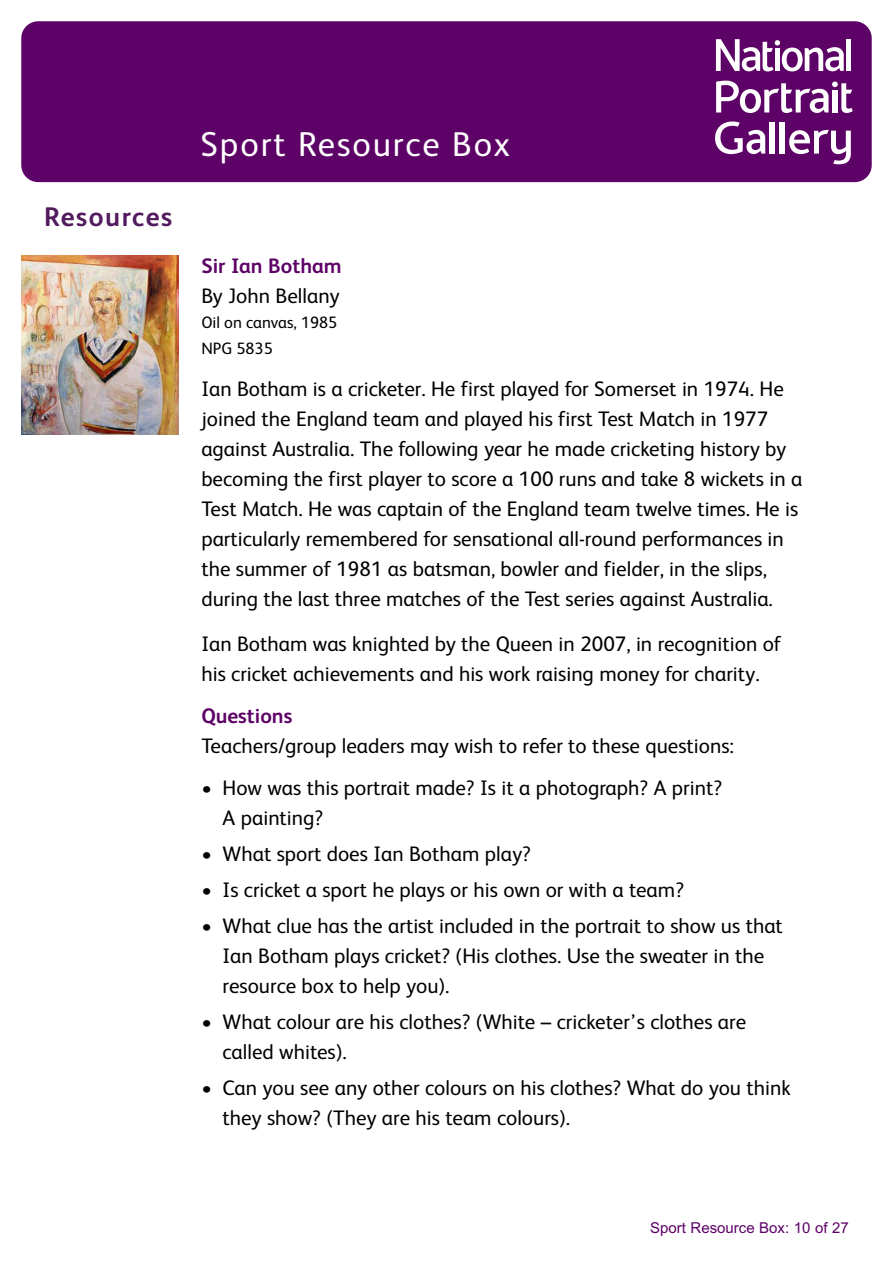
<style>
.page{position:relative;width:893px;height:1263px;background:#fff}
.page>*{position:absolute;margin:0;border:0;box-sizing:border-box;transform-origin:0 0}
.t1{font:34.5px "FS Albert";letter-spacing:.055em;color:#fff}
.t2{font:700 27px "FS Albert";letter-spacing:.055em;color:#521a5f}
.t3{font:21px/30px "FS Albert";color:#000}
.t4{font:700 21px "FS Albert";color:#5d0266}
.t5{font:16.5px/25.5px "FS Albert";color:#000}
.t6{font:15px "Arial";color:#5d0266}
</style>
<div class="page">
<div style="left:21px;top:21px;width:851px;height:161px;background:#5d0266;border-radius:17px"></div>
<svg style="left:789px;top:130px;width:62px;height:34px"></svg>
<div style="left:770px;top:122px;width:5px;height:32px;background:#fff"></div>
<div style="left:780px;top:122px;width:5px;height:32px;background:#fff"></div>
<svg style="left:715px;top:121px;width:50px;height:33px"></svg>
<div style="left:846px;top:39px;width:5px;height:32px;background:#fff"></div>
<svg style="left:716px;top:39px;width:128px;height:32px"></svg>
<svg style="left:716px;top:81px;width:137px;height:32px"></svg>
<img style="left:21px;top:256px;width:158px;height:179px">
<p class="t2" style="left:44px;top:208px;width:130px">Resources</p>
<h1 class="t1" style="left:200px;top:132px;width:311px">Sport Resource Box</h1>
<p class="t4" style="left:201px;top:258px;width:142px">Sir Ian Botham</p>
<p class="t3" style="left:201px;top:283px;width:140px">By John Bellany</p>
<p class="t5" style="left:201px;top:312px;width:138px">Oil on canvas, 1985<br>NPG 5835</p>
<p class="t3" style="left:201px;top:376px;width:603px">Ian Botham is a cricketer. He first played for Somerset in 1974. He joined the England team and played his first Test Match in 1977 against Australia. The following year he made cricketing history by becoming the first player to score a 100 runs and take 8 wickets in a Test Match. He was captain of the England team twelve times. He is particularly remembered for sensational all-round performances in the summer of 1981 as batsman, bowler and fielder, in the slips, during the last three matches of the Test series against Australia.</p>
<p class="t3" style="left:201px;top:631px;width:581px">Ian Botham was knighted by the Queen in 2007, in recognition of his cricket achievements and his work raising money for charity.</p>
<p class="t4" style="left:201px;top:708px;width:93px">Questions</p>
<p class="t3" style="left:201px;top:733px;width:534px">Teachers/group leaders may wish to refer to these questions:</p>
<p class="t3" style="left:223px;top:775px;width:501px;text-indent:-21px">• How was this portrait made? Is it a photograph? A print?<br>A painting?</p>
<p class="t3" style="left:201px;top:841px;width:331px">• What sport does Ian Botham play?</p>
<p class="t3" style="left:201px;top:877px;width:484px">• Is cricket a sport he plays or his own or with a team?</p>
<p class="t3" style="left:223px;top:913px;width:562px;text-indent:-21px">• What clue has the artist included in the portrait to show us that<br>Ian Botham plays cricket? (His clothes. Use the sweater in the resource box to help you).</p>
<p class="t3" style="left:223px;top:1009px;width:525px;text-indent:-21px">• What colour are his clothes? (White – cricketer’s clothes are called whites).</p>
<p class="t3" style="left:223px;top:1075px;width:570px;text-indent:-21px">• Can you see any other colours on his clothes? What do you think they show? (They are his team colours).</p>
<p class="t6" style="left:650px;top:1219px;width:200px">Sport Resource Box: 10 of 27</p>
</div>
